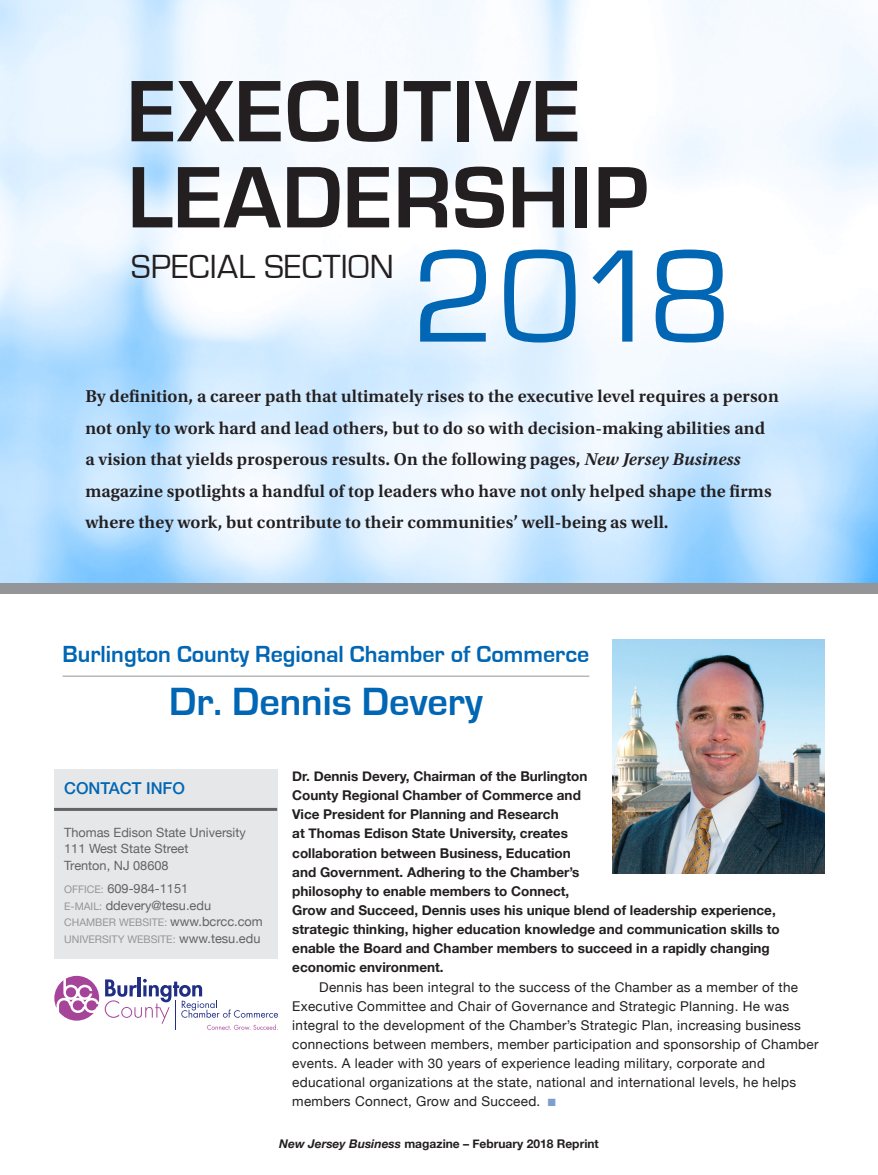
<style>
.page{position:relative;width:878px;height:1175px;background:#fff}
.page>*{position:absolute;margin:0;border:0;box-sizing:border-box;transform-origin:0 0}
.t1{font:136.65px "Eurostile";color:#0166b3}
.t2{font:700 90.45px/86.1px "Eurostile";letter-spacing:.01em;color:#231f20}
.t3{font:700 40.5px "Eurostile";color:#0166b3}
.t4{font:34.5px "Eurostile";letter-spacing:.01em;color:#231f20}
.t5{font:700 24px "Eurostile";color:#0166b3}
.t6{font:600 18px/31.5px "Utopia Std";letter-spacing:.005em;color:#231f20}
.t7{font:500 16.5px "Helvetica Neue LT Std";color:#0166b3}
.t8{font:700 13.5px/19.2px "Helvetica Neue";color:#231f20}
.t9{font:13.5px/19.2px "Helvetica Neue";letter-spacing:.02em;color:#231f20}
.t10{font:12.75px/16.5px "Helvetica Neue";color:#636366}
.t11{font:700 12px "Helvetica Neue";color:#231f20}
.t12{font:10.5px/16.5px "Helvetica Neue";color:#939598}
.s1{font-style:italic}
.s2{font-family:"Helvetica Neue LT Std";font-size:10.5px;color:#939598}
.s3{font-size:12.75px;color:#636366}
.s4{color:#7e9ed2}
</style>
<div class="page">
<div style="left:54px;top:770px;width:223px;height:188px;background:#e6e7e9"></div>
<img style="left:0;top:0;width:878px;height:583px">
<hr style="left:54px;top:808px;width:223px;height:3px;background:#636366">
<div style="left:0;top:583px;width:878px;height:11px;background:#939598"></div>
<img style="left:612px;top:639px;width:212px;height:234px">
<hr style="left:63px;top:676px;width:526px;height:1px;background:#939598">
<svg style="left:54px;top:975px;width:45px;height:45px"></svg>
<hr style="left:138px;top:977px;width:3px;height:19px;background:#202e84">
<svg style="left:105px;top:978px;width:173px;height:52px"></svg>
<hr style="left:175px;top:1000px;width:1px;height:30px;background:#202e84">
<h2 class="t2" style="left:127px;top:70px;width:522px">EXECUTIVE<br>LEADERSHIP</h2>
<h3 class="t4" style="left:131px;top:248px;width:264px">SPECIAL SECTION</h3>
<h1 class="t1" style="left:413px;top:223px;width:321px">2018</h1>
<p class="t6" style="left:85px;top:381px;width:695px">By definition, a career path that ultimately rises to the executive level requires a person not only to work hard and lead others, but to do so with decision-making abilities and a vision that yields prosperous results. On the following pages, <span class="s1">New Jersey Business </span>magazine spotlights a handful of top leaders who have not only helped shape the firms where they work, but contribute to their communities’ well-being as well.</p>
<h3 class="t5" style="left:63px;top:641px;width:528px">Burlington County Regional Chamber of Commerce</h3>
<h3 class="t3" style="left:169px;top:679px;width:315px">Dr. Dennis Devery</h3>
<p class="t7" style="left:64px;top:778px;width:122px">CONTACT INFO</p>
<p class="t10" style="left:64px;top:825px;width:183px">Thomas Edison State University<br>111 West State Street<br>Trenton, NJ 08608</p>
<p class="t10" style="left:64px;top:881px;width:148px"><span class="s2">OFFICE:</span> 609-984-1151<br><span class="s2">E-MAIL:</span> ddevery@tesu.edu</p>
<p class="t12" style="left:64px;top:914px;width:200px">CHAMBER WEBSITE: <span class="s3">www.bcrcc.com<br></span>UNIVERSITY WEBSITE: <span class="s3">www.tesu.edu</span></p>
<p class="t8" style="left:292px;top:767px;width:489px">Dr. Dennis Devery, Chairman of the Burlington<br>County Regional Chamber of Commerce and<br>Vice President for Planning and Research<br>at Thomas Edison State University, creates<br>collaboration between Business, Education<br>and Government. Adhering to the Chamber’s<br>philosophy to enable members to Connect,<br>Grow and Succeed, Dennis uses his unique blend of leadership experience, strategic thinking, higher education knowledge and communication skills to enable the Board and Chamber members to succeed in a rapidly changing economic environment.</p>
<p class="t9" style="left:292px;top:978px;width:527px;text-indent:27px">Dennis has been integral to the success of the Chamber as a member of the Executive Committee and Chair of Governance and Strategic Planning. He was integral to the development of the Chamber’s Strategic Plan, increasing business connections between members, member participation and sponsorship of Chamber events. A leader with 30 years of experience leading military, corporate and educational organizations at the state, national and international levels, he helps members Connect, Grow and Succeed. <span class="s4">■</span></p>
<p class="t11" style="left:279px;top:1134px;width:321px"><span class="s1">New Jersey Business</span> magazine – February 2018 Reprint</p>
</div>
